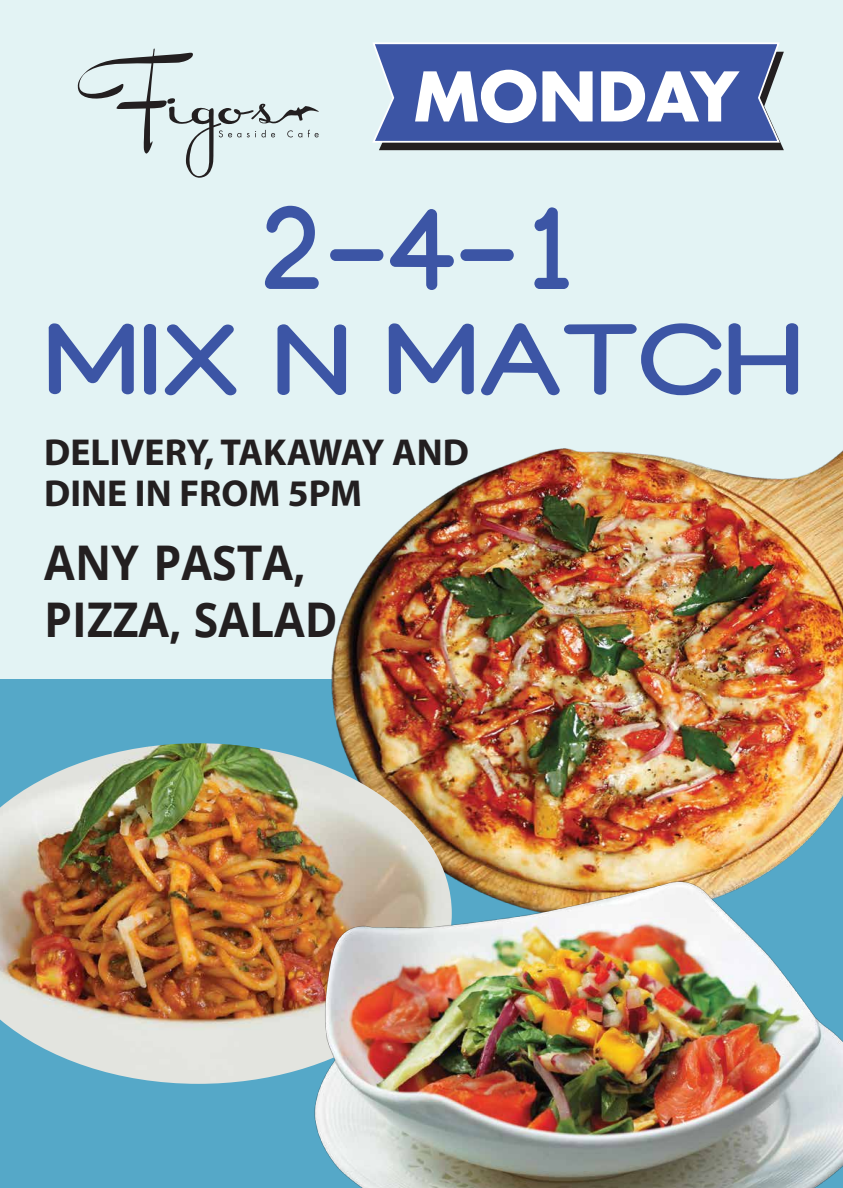
<style>
.page{position:relative;width:843px;height:1188px;background:#fff}
.page>*{position:absolute;margin:0;border:0;box-sizing:border-box;transform-origin:0 0}
.t1{font:700 120.1px "Manjari";color:#3c55a5;scale:.94 1}
.t2{font:700 99.8px "Manjari";color:#3c55a5;scale:1.24 1}
.t3{font:700 66.5px "Futura";color:#fff}
.t4{font:700 47.8px/57.4px "Open Sans";color:#231f20;scale:.93 1}
.t5{font:700 37.6px/41.8px "Myriad Pro";color:#231f20}
</style>
<div class="page">
<div style="left:0;top:0;width:842px;height:680px;background:#e3f3f4"></div>
<div style="left:0;top:680px;width:842px;height:508px;background:#55a8c8"></div>
<svg style="left:379px;top:52px;width:404px;height:98px;background:#302e2f"></svg>
<svg style="left:372px;top:42px;width:409px;height:102px;background:#4b62a9"></svg>
<svg style="left:77px;top:48px;width:242px;height:130px"></svg>
<img style="left:257px;top:448px;width:585px;height:367px">
<img style="left:0;top:743px;width:451px;height:341px">
<img style="left:295px;top:815px;width:547px;height:373px">
<h3 class="t3" style="left:413px;top:52px;width:326px">MONDAY</h3>
<h1 class="t1" style="left:258px;top:177px;width:348px">2-4-1</h1>
<h2 class="t2" style="left:44px;top:301px;width:613px">MIX N MATCH</h2>
<p class="t5" style="left:44px;top:430px;width:426px">DELIVERY, TAKAWAY AND<br>DINE IN FROM 5PM</p>
<p class="t4" style="left:44px;top:533px;width:317px">ANY PASTA,<br>PIZZA, SALAD</p>
</div>
